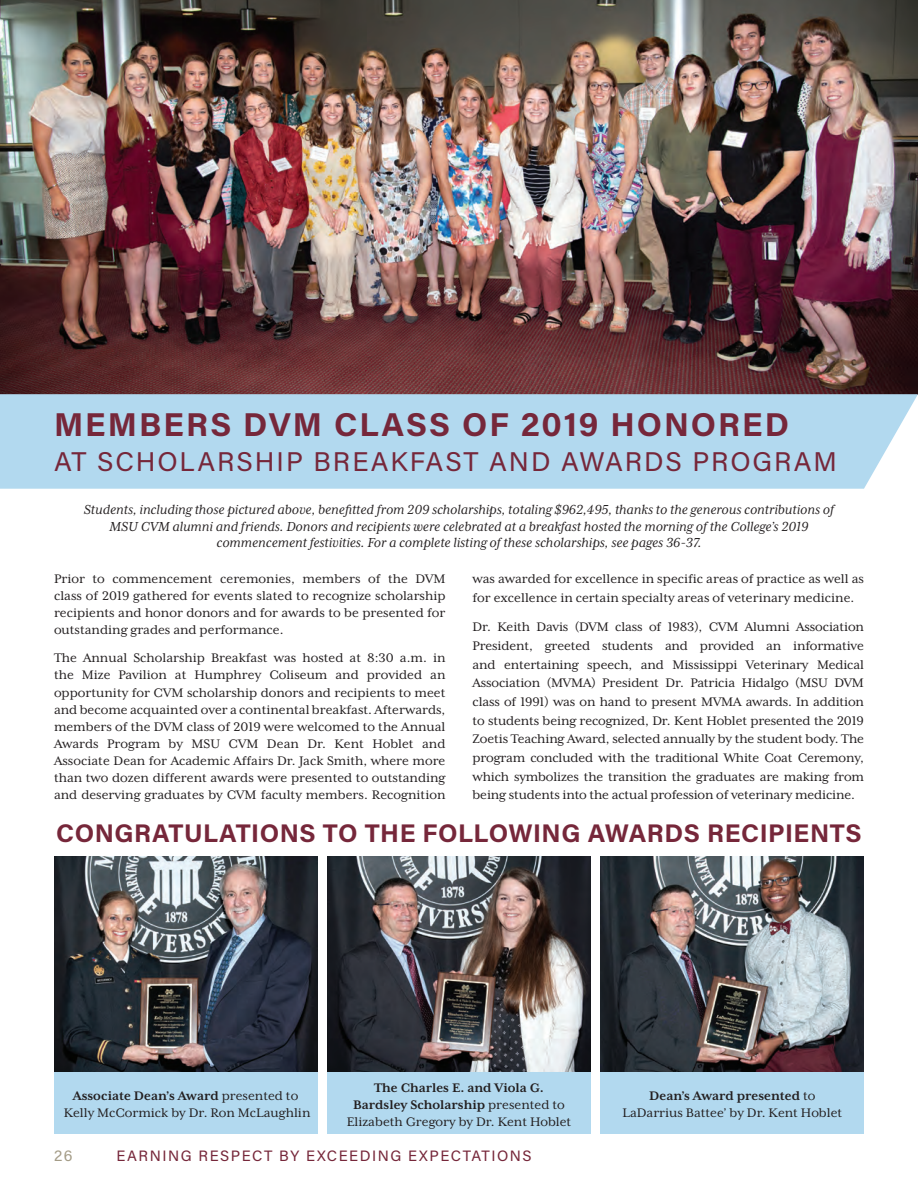
<style>
.page{position:relative;width:918px;height:1188px;background:#fff}
.page>*{position:absolute;margin:0;border:0;box-sizing:border-box;transform-origin:0 0}
.t1{font:700 33px "Acumin Pro";letter-spacing:.06em;color:#76273a}
.t2{font:27px "Acumin Pro";letter-spacing:.07em;color:#76273a}
.t3{font:700 25.5px "Acumin Pro";letter-spacing:.02em;color:#76273a}
.t4{font:italic 15px/16.5px "Mrs Eaves XL Serif OT";color:#231f20;text-align:center}
.t5{font:15px "Acumin Pro";letter-spacing:.1em;color:#76273a}
.t6{font:15px "Acumin Pro";color:#a49c87}
.t7{font:14.25px/17.1px "Mrs Eaves XL Serif OT";color:#231f20;text-align:justify}
.s1{font-weight:700}
</style>
<div class="page">
<img style="left:0;top:0;width:918px;height:394px">
<div style="left:0;top:394px;width:918px;height:95px;background:#b2d9ef"></div>
<img style="left:54px;top:856px;width:263px;height:216px">
<img style="left:327px;top:856px;width:264px;height:216px">
<img style="left:601px;top:856px;width:263px;height:216px">
<div style="left:54px;top:1072px;width:263px;height:62px;background:#b2d9ef"></div>
<div style="left:327px;top:1072px;width:264px;height:62px;background:#b2d9ef"></div>
<div style="left:601px;top:1072px;width:263px;height:62px;background:#b2d9ef"></div>
<h1 class="t1" style="left:54px;top:401px;width:737px">MEMBERS DVM CLASS OF 2019 HONORED</h1>
<h2 class="t2" style="left:54px;top:443px;width:784px">AT SCHOLARSHIP BREAKFAST AND AWARDS PROGRAM</h2>
<p class="t4" style="left:84px;top:501px;width:752px">Students, including those pictured above, benefitted from 209 scholarships, totaling $962,495, thanks to the generous contributions of<br>MSU CVM alumni and friends. Donors and recipients were celebrated at a breakfast hosted the morning of the College’s 2019 commencement festivities. For a complete listing of these scholarships, see pages 36-37.</p>
<p class="t7" style="left:54px;top:570px;width:393px">Prior to commencement ceremonies, members of the DVM class of 2019 gathered for events slated to recognize scholarship recipients and honor donors and for awards to be presented for outstanding grades and performance.</p>
<p class="t7" style="left:54px;top:650px;width:393px">The Annual Scholarship Breakfast was hosted at 8:30 a.m. in the Mize Pavilion at Humphrey Coliseum and provided an opportunity for CVM scholarship donors and recipients to meet and become acquainted over a continental breakfast. Afterwards, members of the DVM class of 2019 were welcomed to the Annual Awards Program by MSU CVM Dean Dr. Kent Hoblet and Associate Dean for Academic Affairs Dr. Jack Smith, where more than two dozen different awards were presented to outstanding and deserving graduates by CVM faculty members. Recognition</p>
<p class="t7" style="left:472px;top:569px;width:393px;line-height:18.8px">was awarded for excellence in specific areas of practice as well as for excellence in certain specialty areas of veterinary medicine.</p>
<p class="t7" style="left:472px;top:618px;width:393px;line-height:18.8px">Dr. Keith Davis (DVM class of 1983), CVM Alumni Association President, greeted students and provided an informative and entertaining speech, and Mississippi Veterinary Medical Association (MVMA) President Dr. Patricia Hidalgo (MSU DVM class of 1991) was on hand to present MVMA awards. In addition to students being recognized, Dr. Kent Hoblet presented the 2019<br>Zoetis Teaching Award, selected annually by the student body. The program concluded with the traditional White Coat Ceremony, which symbolizes the transition the graduates are making from being students into the actual profession of veterinary medicine.</p>
<h3 class="t3" style="left:56px;top:815px;width:807px">CONGRATULATIONS TO THE FOLLOWING AWARDS RECIPIENTS</h3>
<p class="t7" style="left:64px;top:1087px;width:248px;text-align:center"><span class="s1">Associate Dean’s Award</span> presented to<br>Kelly McCormick by Dr. Ron McLaughlin</p>
<p class="t7" style="left:347px;top:1079px;width:226px;text-align:center"><span class="s1">The Charles E. and Viola G.<br>Bardsley Scholarship</span> presented to<br>Elizabeth Gregory by Dr. Kent Hoblet</p>
<p class="t7" style="left:622px;top:1087px;width:221px;text-align:center"><span class="s1">Dean’s Award presented</span> to<br>LaDarrius Battee’ by Dr. Kent Hoblet</p>
<p class="t6" style="left:54px;top:1146px;width:20px">26</p>
<p class="t5" style="left:116px;top:1146px;width:417px">EARNING RESPECT BY EXCEEDING EXPECTATIONS</p>
</div>
